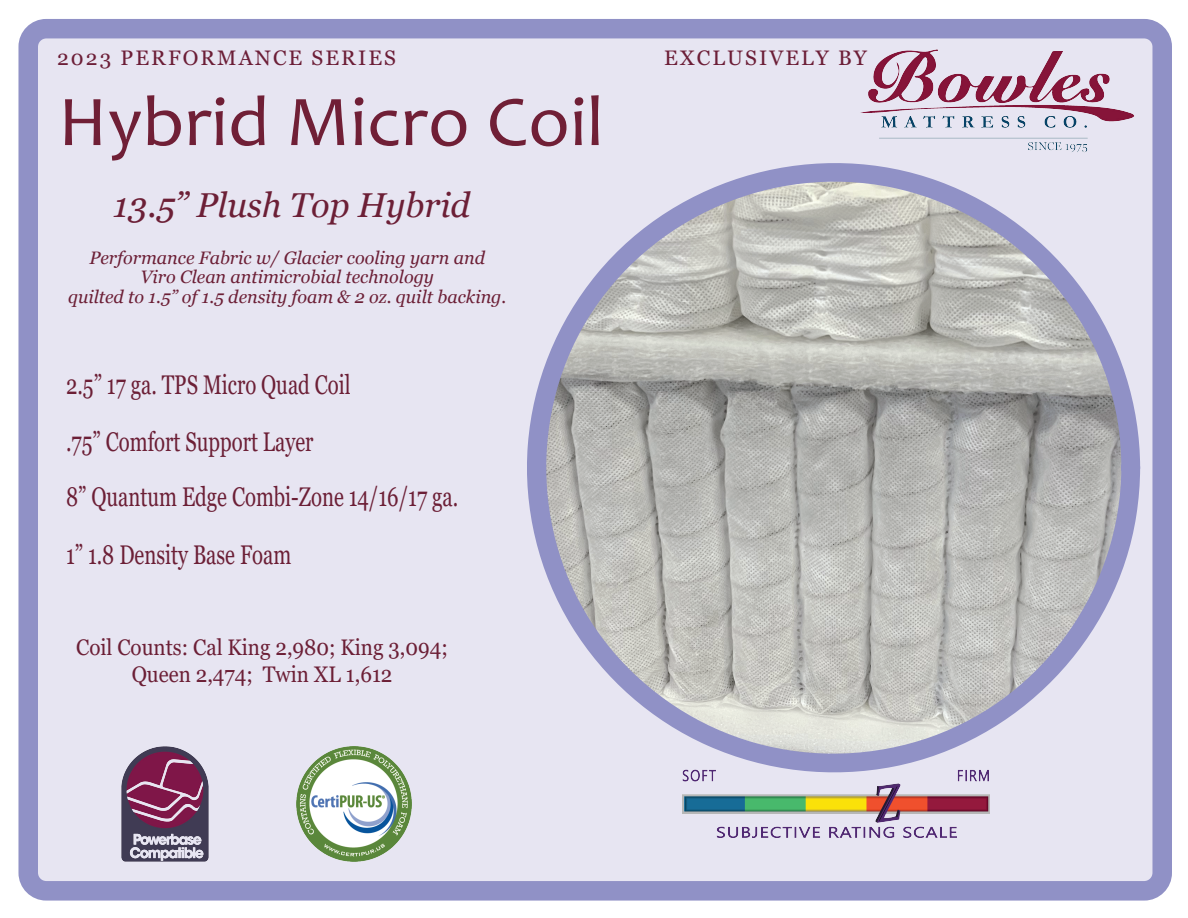
<style>
.page{position:relative;width:1188px;height:918px;background:#fff}
.page>*{position:absolute;margin:0;border:0;box-sizing:border-box;transform-origin:0 0}
.t1{font:72px "Candara";color:#701f36;scale:1.05 1}
.t2{font:italic 34.5px "Georgia";color:#6c1f36}
.t3{font:27px/57.8px "Georgia";color:#6c1f36;scale:.75 1}
.t4{font:22.5px/27px "Georgia";color:#6c1f36;text-align:center;scale:.92 1}
.t5{font:21px "Georgia";letter-spacing:.1em;color:#6c1e37}
.t6{font:italic 18px/19.5px "Georgia";color:#6c1f36;text-align:center}
</style>
<div class="page">
<div style="left:31px;top:32px;width:1128px;height:862px;background:#e7e5f2"></div>
<svg style="left:527px;top:163px;width:613px;height:601px"></svg>
<div style="left:18px;top:19px;width:1154px;height:882px;border:20px solid #9091c6;border-radius:18px"></div>
<img style="left:122px;top:746px;width:87px;height:115px">
<img style="left:297px;top:746px;width:115px;height:115px">
<img style="left:682px;top:764px;width:308px;height:74px">
<img style="left:860px;top:49px;width:274px;height:104px">
<p class="t5" style="left:57px;top:45px;width:340px">2023 PERFORMANCE SERIES</p>
<p class="t5" style="left:664px;top:45px;width:204px">EXCLUSIVELY BY</p>
<h1 class="t1" style="left:58px;top:77px;width:521px">Hybrid Micro Coil</h1>
<h2 class="t2" style="left:113px;top:184px;width:359px">13.5” Plush Top Hybrid</h2>
<p class="t6" style="left:68px;top:248px;width:440px">Performance Fabric w/ Glacier cooling yarn and<br>Viro Clean antimicrobial technology<br>quilted to 1.5” of 1.5 density foam &amp; 2 oz. quilt backing.</p>
<h3 class="t3" style="left:66px;top:356px;width:381px">2.5” 17 ga. TPS Micro Quad Coil .75” Comfort Support Layer</h3>
<h3 class="t3" style="left:66px;top:468px;width:524px">8” Quantum Edge Combi-Zone 14/16/17 ga.</h3>
<h3 class="t3" style="left:66px;top:526px;width:302px">1” 1.8 Density Base Foam</h3>
<p class="t4" style="left:76px;top:634px;width:405px">Coil Counts: Cal King 2,980; King 3,094;<br>Queen 2,474; Twin XL 1,612</p>
</div>
